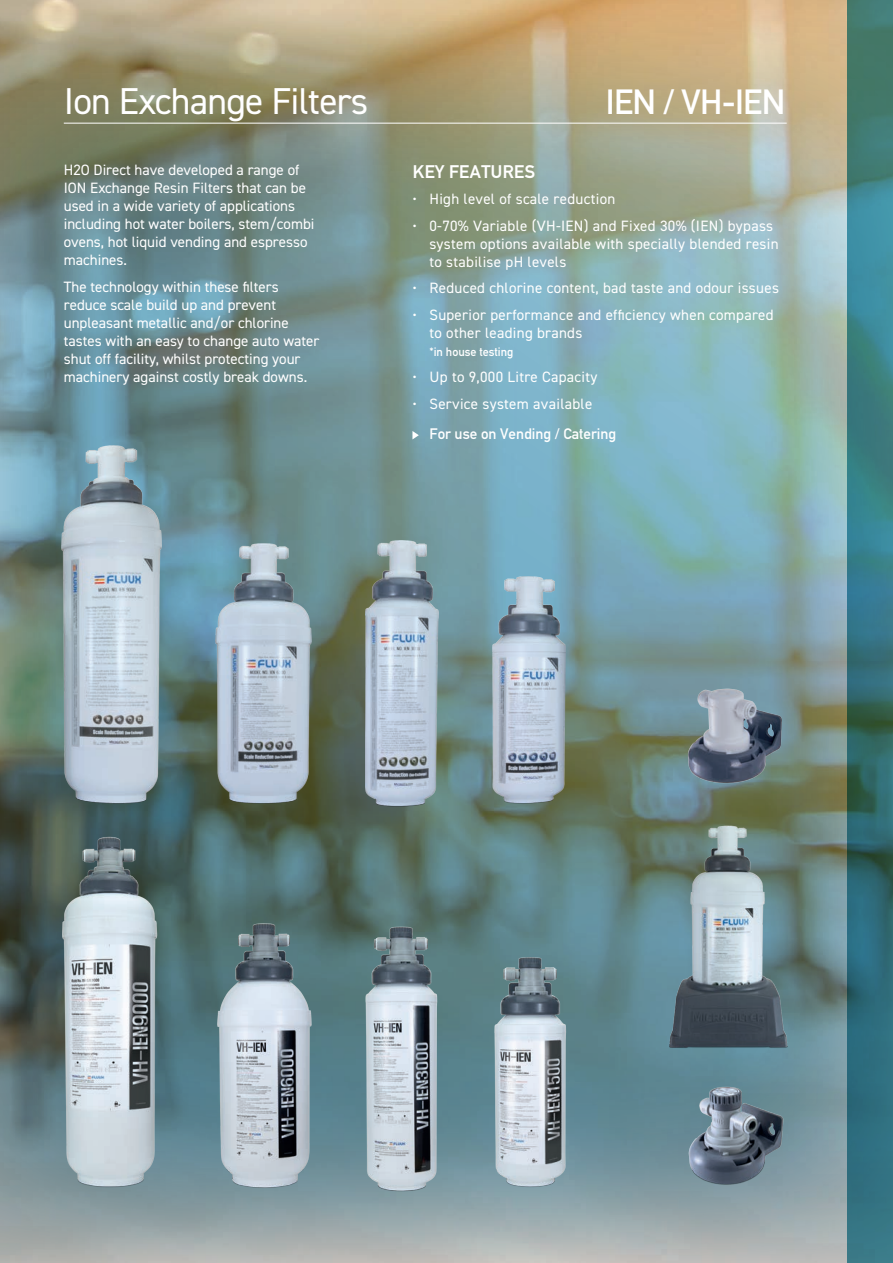
<style>
.page{position:relative;width:893px;height:1263px;background:#fff}
.page>*{position:absolute;margin:0;border:0;box-sizing:border-box;transform-origin:0 0}
.t1{font:37.5px "DIN2014";letter-spacing:-.02em;color:#fff}
.t2{font:34.5px "Dina";letter-spacing:-.02em;color:#fff}
.t3{font:700 18px "Dina";color:#fff}
.t4{font:15px/18px "DIN2014";color:#fff}
.t5{font:15px/18px "DIN2014";letter-spacing:.02em;color:#fff}
.t6{font:15px "Dina";color:#fff}
.t7{font:12px "Dina";color:#fff}
</style>
<div class="page">
<img style="left:0;top:9px;width:848px;height:1254px">
<hr style="left:64px;top:123px;width:723px;height:1px;background:#fff">
<svg style="left:412px;top:431px;width:7px;height:8px"></svg>
<img style="left:202px;top:907px;width:123px;height:290px">
<img style="left:58px;top:829px;width:103px;height:361px">
<img style="left:481px;top:945px;width:96px;height:245px">
<img style="left:356px;top:920px;width:92px;height:277px">
<img style="left:493px;top:577px;width:72px;height:227px">
<img style="left:366px;top:541px;width:73px;height:265px">
<img style="left:216px;top:543px;width:95px;height:261px">
<img style="left:62px;top:445px;width:99px;height:359px">
<svg style="left:848px;top:0;width:45px;height:1263px;background:#36757d"></svg>
<img style="left:667px;top:823px;width:123px;height:230px">
<img style="left:686px;top:685px;width:98px;height:100px">
<img style="left:686px;top:1079px;width:100px;height:113px">
<p class="t1" style="left:64px;top:78px;width:306px">Ion Exchange Filters</p>
<p class="t2" style="left:606px;top:82px;width:181px">IEN / VH-IEN</p>
<p class="t4" style="left:64px;top:161px;width:252px">H2O Direct have developed a range of ION Exchange Resin Filters that can be used in a wide variety of applications including hot water boilers, stem/combi ovens, hot liquid vending and espresso machines.</p>
<p class="t4" style="left:64px;top:277px;width:257px">The technology within these filters reduce scale build up and prevent unpleasant metallic and/or chlorine tastes with an easy to change auto water shut off facility, whilst protecting your machinery against costly break downs.</p>
<p class="t3" style="left:412px;top:161px;width:124px">KEY FEATURES</p>
<p class="t5" style="left:412px;top:190px;width:204px">• High level of scale reduction</p>
<p class="t5" style="left:429px;top:216px;width:351px;text-indent:-17px">• 0-70% Variable (VH-IEN) and Fixed 30% (IEN) bypass system options available with specially blended resin to stabilise pH levels</p>
<p class="t5" style="left:412px;top:279px;width:368px">• Reduced chlorine content, bad taste and odour issues</p>
<p class="t5" style="left:429px;top:305px;width:346px;text-indent:-17px">• Superior performance and efficiency when compared to other leading brands</p>
<p class="t7" style="left:429px;top:344px;width:85px">*in house testing</p>
<p class="t5" style="left:412px;top:368px;width:187px">• Up to 9,000 Litre Capacity</p>
<p class="t5" style="left:412px;top:394px;width:181px">• Service system available</p>
<p class="t6" style="left:430px;top:425px;width:188px">For use on Vending / Catering</p>
</div>
